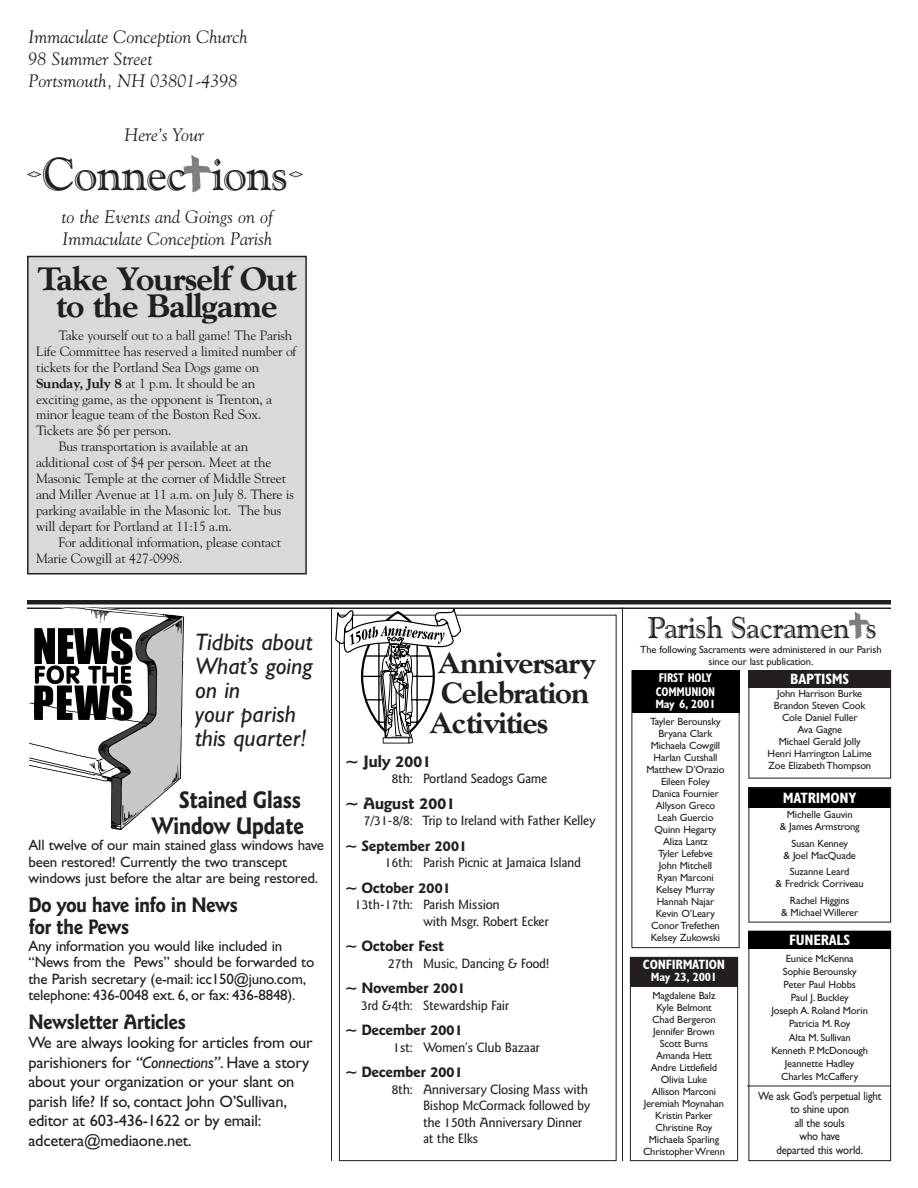
<style>
.page{position:relative;width:918px;height:1188px;background:#fff}
.page>*{position:absolute;margin:0;border:0;box-sizing:border-box;transform-origin:0 0}
.t1{font:46.05px "Goudy Handtooled BT";letter-spacing:-.02em;color:#231f20}
.t2{font:800 33px/27px "Goudy";letter-spacing:-.03em;color:#231f20;text-align:center}
.t3{font:800 30px "Goudy";letter-spacing:-.03em;color:#231f20}
.t4{font:30px "Goudy Handtooled BT";letter-spacing:-.02em;color:#231f20}
.t5{font:italic 24px/24px "Gill Sans";color:#231f20}
.t6{font:700 24px/25.5px "Goudy Sans IT Cby BT";letter-spacing:-.035em;color:#231f20;text-align:right;scale:.9 1}
.t7{font:700 21px/22.5px "Goudy Sans IT Cby BT";letter-spacing:-.035em;color:#231f20;scale:.9 1}
.t8{font:italic 18px/21.6px "Goudy";color:#231f20}
.t9{font:16.5px/19.5px "Gill Sans";letter-spacing:-.015em;color:#231f20}
.t10{font:700 16.5px "Goudy Sans IT Cby BT";letter-spacing:-.03em;color:#231f20}
.t11{font:15px/16.5px "Gill Sans";letter-spacing:-.015em;color:#231f20}
.t12{font:700 15px "Goudy Sans IT Cby BT";letter-spacing:-.03em;color:#231f20}
.t13{font:700 condensed 15px "Gill Sans";letter-spacing:-.015em;color:#fff}
.t14{font:13.5px "Goudy";letter-spacing:-.015em;color:#231f20}
.t15{font:500 13.5px/16.5px "Goudy Sans IT Cby BT";letter-spacing:-.025em;color:#231f20}
.t16{font:700 condensed 13.5px "Gill Sans";letter-spacing:-.015em;color:#fff}
.t17{font:700 condensed 12.75px "Gill Sans";letter-spacing:-.015em;color:#fff;scale:.9 1}
.t18{font:12px/13.5px "Gill Sans";letter-spacing:-.015em;color:#231f20;text-align:center;scale:.9 1}
.t19{font:700 condensed 12px "Gill Sans";letter-spacing:-.015em;color:#fff}
.t20{font:10.5px/12px "Gill Sans";letter-spacing:-.015em;color:#231f20;text-align:center}
.s1{font-weight:800}
.s2{font-style:italic}
</style>
<div class="page">
<div style="left:749px;top:931px;width:142px;height:230px;border:1px solid #231f20"></div>
<img style="left:848px;top:612px;width:23px;height:27px">
<hr style="left:27px;top:600px;width:864px;height:4px;background:#231f20">
<hr style="left:27px;top:608px;width:864px;height:1px;background:#231f20">
<img style="left:183px;top:155px;width:31px;height:38px">
<svg style="left:27px;top:171px;width:14px;height:6px"></svg>
<svg style="left:289px;top:171px;width:14px;height:6px"></svg>
<hr style="left:747px;top:1086px;width:144px;height:1px;background:#231f20">
<hr style="left:331px;top:607px;width:1px;height:554px;background:#231f20">
<hr style="left:622px;top:607px;width:1px;height:554px;background:#231f20">
<img style="left:29px;top:608px;width:156px;height:222px">
<svg style="left:335px;top:604px;width:127px;height:139px"></svg>
<div style="left:29px;top:257px;width:276px;height:316px;background:#d9d9d9"></div>
<div style="left:27px;top:256px;width:280px;height:318px;border:2px solid #231f20"></div>
<div style="left:749px;top:670px;width:142px;height:18px;background:#231f20"></div>
<div style="left:632px;top:670px;width:108px;height:43px;background:#000"></div>
<div style="left:749px;top:788px;width:142px;height:20px;background:#000"></div>
<div style="left:749px;top:931px;width:142px;height:18px;background:#000"></div>
<div style="left:749px;top:788px;width:142px;height:134px;border:1px solid #231f20"></div>
<div style="left:630px;top:957px;width:108px;height:204px;border:1px solid #231f20"></div>
<div style="left:630px;top:957px;width:108px;height:30px;background:#231f20"></div>
<h3 class="t8" style="left:29px;top:28px;width:220px">Immaculate Conception Church<br>98 Summer Street<br>Portsmouth, NH 03801-4398</h3>
<h3 class="t8" style="left:124px;top:125px;width:81px">Here’s Your</h3>
<h1 class="t1" style="left:42px;top:157px;width:248px">Connec ions</h1>
<h3 class="t8" style="left:62px;top:208px;width:213px">to the Events and Goings on of<br>Immaculate Conception Parish</h3>
<h2 class="t2" style="left:37px;top:267px;width:261px">Take Yourself Out to the Ballgame</h2>
<p class="t14" style="left:59px;top:330px;width:235px">Take yourself out to a ball game! The Parish</p>
<p class="t14" style="left:36px;top:346px;width:262px">Life Committee has reserved a limited number of</p>
<p class="t14" style="left:36px;top:362px;width:225px">tickets for the Portland Sea Dogs game on</p>
<p class="t14" style="left:36px;top:378px;width:221px"><span class="s1">Sunday, July 8</span> at 1 p.m. It should be an</p>
<p class="t14" style="left:36px;top:393px;width:238px">exciting game, as the opponent is Trenton, a</p>
<p class="t14" style="left:36px;top:409px;width:227px">minor league team of the Boston Red Sox.</p>
<p class="t14" style="left:36px;top:425px;width:137px">Tickets are $6 per person.</p>
<p class="t14" style="left:59px;top:441px;width:191px">Bus transportation is available at an</p>
<p class="t14" style="left:36px;top:457px;width:237px">additional cost of $4 per person. Meet at the</p>
<p class="t14" style="left:36px;top:473px;width:252px">Masonic Temple at the corner of Middle Street</p>
<p class="t14" style="left:36px;top:489px;width:259px">and Miller Avenue at 11 a.m. on July 8. There is</p>
<p class="t14" style="left:36px;top:505px;width:247px">parking available in the Masonic lot. The bus</p>
<p class="t14" style="left:36px;top:521px;width:197px">will depart for Portland at 11:15 a.m.</p>
<p class="t14" style="left:59px;top:537px;width:224px">For additional information, please contact</p>
<p class="t14" style="left:36px;top:552px;width:148px">Marie Cowgill at 427-0998.</p>
<h3 class="t5" style="left:195px;top:633px;width:119px">Tidbits about<br>What’s going on in<br>your parish this quarter!</h3>
<h3 class="t6" style="left:151px;top:790px;width:171px">Stained Glass<br>Window Update</h3>
<h3 class="t11" style="left:28px;top:839px;width:297px">All twelve of our main stained glass windows have been restored! Currently the two transcept windows just before the altar are being restored.</h3>
<h3 class="t7" style="left:28px;top:895px;width:234px">Do you have info in News for the Pews</h3>
<h3 class="t11" style="left:28px;top:939px;width:287px">Any information you would like included in “News from the Pews” should be forwarded to the Parish secretary (e-mail: icc150@juno.com, telephone: 436-0048 ext. 6, or fax: 436-8848).</h3>
<h3 class="t7" style="left:28px;top:1012px;width:177px">Newsletter Articles</h3>
<h3 class="t9" style="left:28px;top:1035px;width:286px">We are always looking for articles from our parishioners for <span class="s2">“Connections”</span>. Have a story about your organization or your slant on parish life? If so, contact John O’Sullivan, editor at 603-436-1622 or by email: adcetera@mediaone.net.</h3>
<h3 class="t3" style="left:438px;top:651px;width:160px">Anniversary</h3>
<h3 class="t3" style="left:441px;top:681px;width:150px">Celebration</h3>
<h3 class="t3" style="left:429px;top:711px;width:121px">Activities</h3>
<h3 class="t10" style="left:345px;top:755px;width:88px">~ July 2001</h3>
<p class="t15" style="left:391px;top:772px;width:158px">8th: Portland Seadogs Game</p>
<h3 class="t10" style="left:345px;top:797px;width:112px">~ August 2001</h3>
<p class="t15" style="left:364px;top:814px;width:233px">7/31-8/8: Trip to Ireland with Father Kelley</p>
<h3 class="t12" style="left:345px;top:840px;width:124px">~ September 2001</h3>
<p class="t15" style="left:384px;top:856px;width:198px">16th: Parish Picnic at Jamaica Island</p>
<h3 class="t12" style="left:345px;top:882px;width:108px">~ October 2001</h3>
<p class="t15" style="left:423px;top:898px;width:127px;text-indent:-69px">13th-17th: Parish Mission<br>with Msgr. Robert Ecker</p>
<h3 class="t12" style="left:345px;top:941px;width:101px">~ October Fest</h3>
<p class="t15" style="left:388px;top:956px;width:163px">27th Music, Dancing &amp; Food!</p>
<h3 class="t12" style="left:345px;top:983px;width:122px">~ November 2001</h3>
<p class="t15" style="left:361px;top:998px;width:150px">3rd &amp;4th: Stewardship Fair</p>
<h3 class="t12" style="left:345px;top:1025px;width:120px">~ December 2001</h3>
<p class="t15" style="left:393px;top:1040px;width:149px">1st: Women’s Club Bazaar</p>
<h3 class="t12" style="left:345px;top:1067px;width:120px">~ December 2001</h3>
<p class="t15" style="left:423px;top:1082px;width:169px;text-indent:-32px">8th: Anniversary Closing Mass with<br>Bishop McCormack followed by the 150th Anniversary Dinner at the Elks</p>
<h3 class="t4" style="left:648px;top:617px;width:231px">Parish Sacramen s</h3>
<p class="t20" style="left:640px;top:645px;width:243px">The following Sacraments were administered in our Parish since our last publication.</p>
<p class="t17" style="left:659px;top:673px;width:61px">FIRST HOLY</p>
<h3 class="t13" style="left:790px;top:674px;width:61px">BAPTISMS</h3>
<p class="t17" style="left:656px;top:687px;width:68px">COMMUNION</p>
<p class="t19" style="left:655px;top:699px;width:62px">May 6, 2001</p>
<p class="t20" style="left:768px;top:689px;width:106px">John Harrison Burke<br>Brandon Steven Cook<br>Cole Daniel Fuller<br>Ava Gagne<br>Michael Gerald Jolly<br>Henri Harrington LaLime<br>Zoe Elizabeth Thompson</p>
<p class="t20" style="left:646px;top:716px;width:80px">Tayler Berounsky<br>Bryana Clark<br>Michaela Cowgill<br>Harlan Cutshall<br>Matthew D’Orazio<br>Eileen Foley<br>Danica Fournier<br>Allyson Greco<br>Leah Guercio<br>Quinn Hegarty<br>Aliza Lantz<br>Tyler Lefebve<br>John Mitchell<br>Ryan Marconi<br>Kelsey Murray<br>Hannah Najar<br>Kevin O’Leary<br>Conor Trefethen<br>Kelsey Zukowski</p>
<h3 class="t13" style="left:783px;top:792px;width:75px">MATRIMONY</h3>
<p class="t20" style="left:780px;top:810px;width:81px">Michelle Gauvin<br>&amp; James Armstrong</p>
<p class="t20" style="left:784px;top:838px;width:74px">Susan Kenney<br>&amp; Joel MacQuade</p>
<p class="t20" style="left:776px;top:867px;width:90px">Suzanne Leard<br>&amp; Fredrick Corriveau</p>
<p class="t20" style="left:781px;top:895px;width:79px">Rachel Higgins<br>&amp; Michael Willerer</p>
<h3 class="t13" style="left:789px;top:934px;width:63px">FUNERALS</h3>
<p class="t16" style="left:643px;top:960px;width:84px">CONFIRMATION</p>
<p class="t19" style="left:651px;top:973px;width:68px">May 23, 2001</p>
<p class="t20" style="left:643px;top:991px;width:83px">Magdalene Balz<br>Kyle Belmont<br>Chad Bergeron<br>Jennifer Brown<br>Scott Burns<br>Amanda Hett<br>Andre Littlefield<br>Olivia Luke<br>Allison Marconi<br>Jeremiah Moynahan<br>Kristin Parker<br>Christine Roy<br>Michaela Sparling<br>Christopher Wrenn</p>
<p class="t20" style="left:772px;top:953px;width:98px;line-height:13px">Eunice McKenna<br>Sophie Berounsky<br>Peter Paul Hobbs<br>Paul J. Buckley<br>Joseph A. Roland Morin<br>Patricia M. Roy<br>Alta M. Sullivan<br>Kenneth P. McDonough<br>Jeannette Hadley<br>Charles McCaffery</p>
<p class="t18" style="left:758px;top:1090px;width:138px">We ask God’s perpetual light to shine upon<br>all the souls<br>who have<br>departed this world.</p>
</div>
